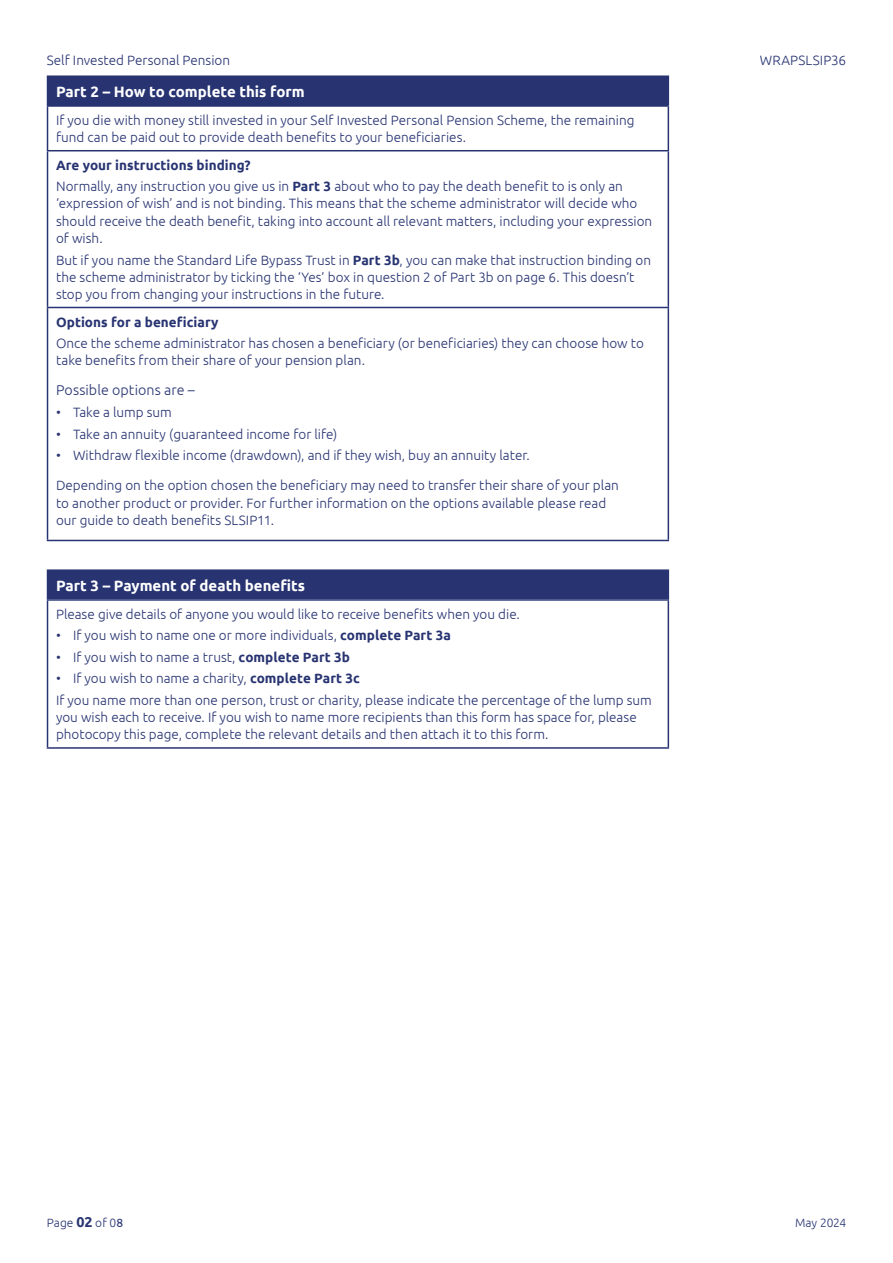
<style>
.page{position:relative;width:893px;height:1263px;background:#fff}
.page>*{position:absolute;margin:0;border:0;box-sizing:border-box;transform-origin:0 0}
.t1{font:700 15px "Ubuntu";color:#fff}
.t2{font:300 14.25px "Ubuntu";letter-spacing:.01em;color:#283472}
.t3{font:300 13.5px/17.2px "Ubuntu";color:#283472}
.t4{font:700 13.5px "Ubuntu";letter-spacing:.005em;color:#283472}
.t5{font:300 12px "Ubuntu";color:#283472}
.s1{font-weight:700}
.s2{font-weight:700;font-size:14.25px}
.s3{font-weight:400}
</style>
<div class="page">
<div style="left:48px;top:76px;width:620px;height:30px;background:#283472"></div>
<svg style="left:48px;top:107px;width:620px;height:433px"></svg>
<hr style="left:47px;top:107px;width:1px;height:43px;background:#283472">
<hr style="left:47px;top:105px;width:622px;height:2px;background:#283472">
<hr style="left:668px;top:107px;width:1px;height:43px;background:#283472">
<hr style="left:47px;top:151px;width:1px;height:156px;background:#283472">
<hr style="left:668px;top:151px;width:1px;height:156px;background:#283472">
<hr style="left:47px;top:308px;width:1px;height:232px;background:#283472">
<hr style="left:668px;top:308px;width:1px;height:232px;background:#283472">
<svg style="left:668px;top:77px;width:1px;height:28px"></svg>
<hr style="left:47px;top:75px;width:622px;height:2px;background:#283472">
<svg style="left:47px;top:77px;width:1px;height:28px"></svg>
<hr style="left:47px;top:150px;width:622px;height:1px;background:#283472">
<hr style="left:47px;top:307px;width:622px;height:1px;background:#283472">
<hr style="left:47px;top:540px;width:622px;height:1px;background:#283472">
<div style="left:48px;top:570px;width:620px;height:30px;background:#283472"></div>
<hr style="left:47px;top:601px;width:1px;height:146px;background:#283472">
<hr style="left:47px;top:599px;width:622px;height:2px;background:#283472">
<hr style="left:668px;top:601px;width:1px;height:146px;background:#283472">
<svg style="left:668px;top:571px;width:1px;height:28px"></svg>
<hr style="left:47px;top:569px;width:622px;height:2px;background:#283472">
<svg style="left:47px;top:571px;width:1px;height:28px"></svg>
<hr style="left:47px;top:747px;width:622px;height:2px;background:#283472">
<p class="t3" style="left:47px;top:51px;width:185px">Self Invested Personal Pension</p>
<p class="t3" style="left:760px;top:51px;width:88px">WRAPSLSIP36</p>
<p class="t1" style="left:56px;top:83px;width:250px">Part 2 – How to complete this form</p>
<p class="t3" style="left:56px;top:111px;width:580px">If you die with money still invested in your Self Invested Personal Pension Scheme, the remaining fund can be paid out to provide death benefits to your beneficiaries.</p>
<p class="t3" style="left:56px;top:154px;width:568px;line-height:21.5px"><span class="s1">Are your instructions binding?<br></span>Normally, any instruction you give us in <span class="s1">Part 3</span> about who to pay the death benefit to is only an</p>
<p class="t3" style="left:56px;top:195px;width:598px">‘expression of wish’ and is not binding. This means that the scheme administrator will decide who should receive the death benefit, taking into account all relevant matters, including your expression of wish.</p>
<p class="t3" style="left:56px;top:251px;width:596px">But if you name the Standard Life Bypass Trust in <span class="s1">Part 3b</span>, you can make that instruction binding on the scheme administrator by ticking the ‘Yes’ box in question 2 of Part 3b on page 6. This doesn’t stop you from changing your instructions in the future.</p>
<p class="t4" style="left:56px;top:313px;width:164px">Options for a beneficiary</p>
<p class="t3" style="left:56px;top:334px;width:589px">Once the scheme administrator has chosen a beneficiary (or beneficiaries) they can choose how to take benefits from their share of your pension plan.</p>
<p class="t2" style="left:56px;top:382px;width:141px">Possible options are –</p>
<p class="t3" style="left:56px;top:403px;width:117px">• Take a lump sum</p>
<p class="t3" style="left:56px;top:425px;width:283px">• Take an annuity (guaranteed income for life)</p>
<p class="t3" style="left:56px;top:446px;width:475px">• Withdraw flexible income (drawdown), and if they wish, buy an annuity later.</p>
<p class="t3" style="left:56px;top:476px;width:564px">Depending on the option chosen the beneficiary may need to transfer their share of your plan to another product or provider. For further information on the options available please read our guide to death benefits SLSIP11.</p>
<p class="t1" style="left:56px;top:577px;width:251px">Part 3 – Payment of death benefits</p>
<p class="t3" style="left:56px;top:605px;width:465px">Please give details of anyone you would like to receive benefits when you die.</p>
<p class="t3" style="left:56px;top:627px;width:396px">• If you wish to name one or more individuals, <span class="s1">complete Part 3a</span></p>
<p class="t3" style="left:56px;top:648px;width:295px">• If you wish to name a trust, <span class="s1">complete Part 3b</span></p>
<p class="t3" style="left:56px;top:668px;width:597px;line-height:21.5px">• If you wish to name a charity, <span class="s1">complete Part 3c<br></span>If you name more than one person, trust or charity, please indicate the percentage of the lump sum</p>
<p class="t3" style="left:56px;top:708px;width:582px">you wish each to receive. If you wish to name more recipients than this form has space for, please photocopy this page, complete the relevant details and then attach it to this form.</p>
<p class="t5" style="left:47px;top:1215px;width:78px">Page <span class="s2">02</span> of 0<span class="s3">8</span></p>
<p class="t5" style="left:795px;top:1215px;width:53px">May 2024</p>
</div>
